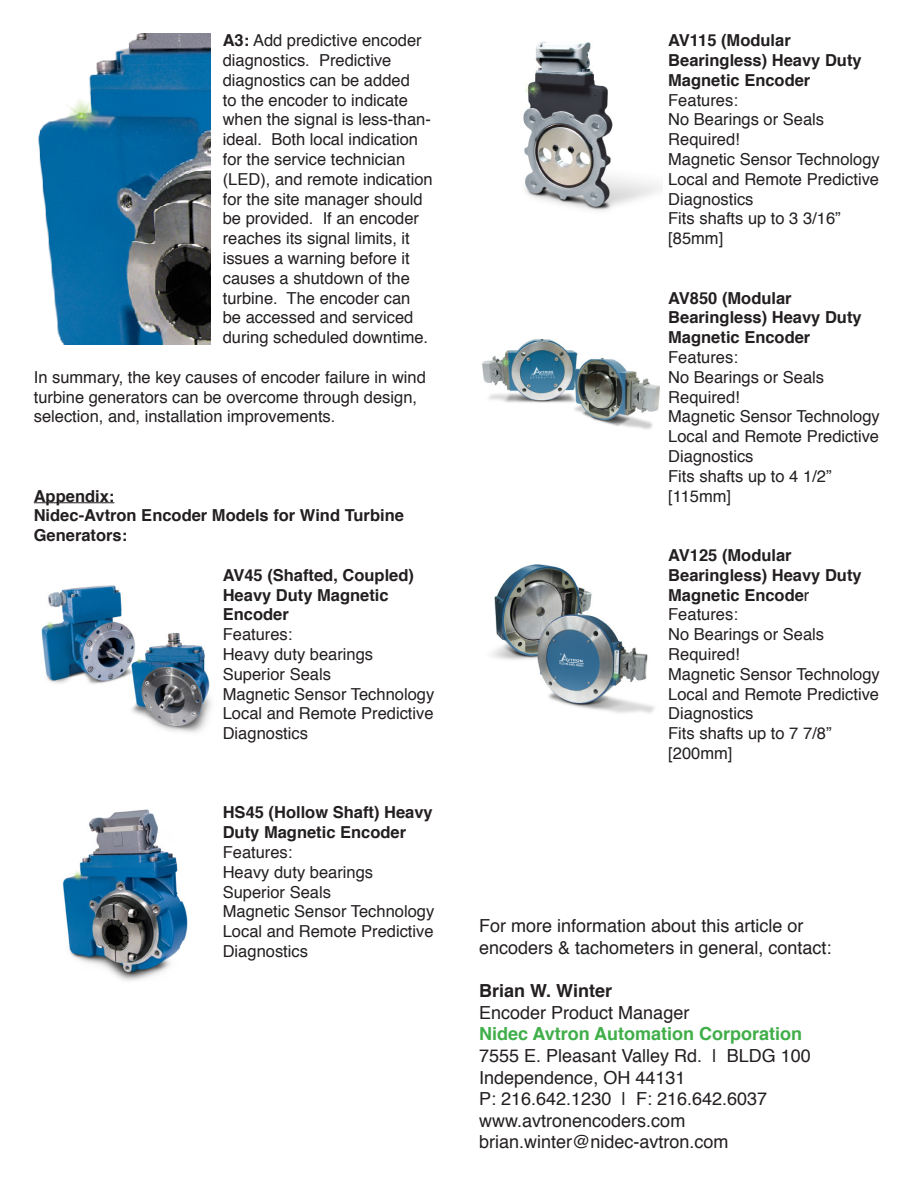
<style>
.page{position:relative;width:918px;height:1188px;background:#fff}
.page>*{position:absolute;margin:0;border:0;box-sizing:border-box;transform-origin:0 0}
.t1{font:18px "Helvetica";color:#231f20}
.t2{font:700 18px "Helvetica";color:#40ae49}
.t3{font:700 18px "Helvetica";color:#231f20}
.t4{font:16.5px/19.8px "Helvetica";color:#231f20}
.t5{font:700 16.5px/19.8px "Helvetica";color:#231f20}
.s1{font-weight:700}
.s2{font-weight:400}
</style>
<div class="page">
<hr style="left:34px;top:502px;width:80px;height:1px;background:#231f20">
<img style="left:38px;top:34px;width:173px;height:311px">
<img style="left:41px;top:585px;width:171px;height:148px">
<img style="left:62px;top:809px;width:126px;height:172px">
<img style="left:523px;top:41px;width:140px;height:170px">
<img style="left:491px;top:564px;width:164px;height:149px">
<img style="left:482px;top:339px;width:178px;height:91px">
<p class="t4" style="left:223px;top:31px;width:211px"><span class="s1">A3:</span> Add predictive encoder diagnostics. Predictive diagnostics can be added<br>to the encoder to indicate when the signal is less-than&shy;ideal. Both local indication for the service technician (LED), and remote indication for the site manager should be provided. If an encoder reaches its signal limits, it issues a warning before it causes a shutdown of the turbine. The encoder can be accessed and serviced during scheduled downtime.</p>
<p class="t4" style="left:34px;top:368px;width:394px">In summary, the key causes of encoder failure in wind turbine generators can be overcome through design, selection, and, installation improvements.</p>
<p class="t5" style="left:34px;top:486px;width:82px">Appendix:</p>
<p class="t5" style="left:34px;top:506px;width:372px">Nidec-Avtron Encoder Models for Wind Turbine<br>Generators:</p>
<p class="t5" style="left:223px;top:565px;width:193px">AV45 (Shafted, Coupled)<br>Heavy Duty Magnetic<br>Encoder</p>
<p class="t4" style="left:223px;top:625px;width:71px">Features:</p>
<p class="t4" style="left:223px;top:645px;width:152px">Heavy duty bearings</p>
<p class="t4" style="left:223px;top:665px;width:110px">Superior Seals</p>
<p class="t4" style="left:223px;top:684px;width:213px">Magnetic Sensor Technology</p>
<p class="t4" style="left:223px;top:704px;width:212px">Local and Remote Predictive<br>Diagnostics</p>
<p class="t5" style="left:223px;top:803px;width:211px">HS45 (Hollow Shaft) Heavy<br>Duty Magnetic Encoder</p>
<p class="t4" style="left:223px;top:843px;width:71px">Features:</p>
<p class="t4" style="left:223px;top:863px;width:152px">Heavy duty bearings</p>
<p class="t4" style="left:223px;top:882px;width:110px">Superior Seals</p>
<p class="t4" style="left:223px;top:902px;width:213px">Magnetic Sensor Technology</p>
<p class="t4" style="left:223px;top:922px;width:212px">Local and Remote Predictive<br>Diagnostics</p>
<p class="t5" style="left:668px;top:31px;width:195px">AV115 (Modular<br>Bearingless) Heavy Duty<br>Magnetic Encoder</p>
<p class="t4" style="left:668px;top:90px;width:71px">Features:</p>
<p class="t4" style="left:668px;top:110px;width:157px">No Bearings or Seals<br>Required!</p>
<p class="t4" style="left:668px;top:150px;width:213px">Magnetic Sensor Technology</p>
<p class="t4" style="left:668px;top:170px;width:212px">Local and Remote Predictive<br>Diagnostics</p>
<p class="t4" style="left:668px;top:209px;width:174px">Fits shafts up to 3 3/16” [85mm]</p>
<p class="t5" style="left:668px;top:288px;width:195px">AV850 (Modular<br>Bearingless) Heavy Duty<br>Magnetic Encoder</p>
<p class="t4" style="left:668px;top:348px;width:71px">Features:</p>
<p class="t4" style="left:668px;top:368px;width:157px">No Bearings or Seals<br>Required!</p>
<p class="t4" style="left:668px;top:407px;width:213px">Magnetic Sensor Technology</p>
<p class="t4" style="left:668px;top:427px;width:212px">Local and Remote Predictive<br>Diagnostics</p>
<p class="t4" style="left:668px;top:467px;width:165px">Fits shafts up to 4 1/2” [115mm]</p>
<p class="t5" style="left:668px;top:545px;width:195px">AV125 (Modular<br>Bearingless) Heavy Duty<br>Magnetic Encode<span class="s2">r</span></p>
<p class="t4" style="left:668px;top:605px;width:71px">Features:</p>
<p class="t4" style="left:668px;top:625px;width:157px">No Bearings or Seals<br>Required!</p>
<p class="t4" style="left:668px;top:665px;width:213px">Magnetic Sensor Technology</p>
<p class="t4" style="left:668px;top:684px;width:212px">Local and Remote Predictive<br>Diagnostics</p>
<p class="t4" style="left:668px;top:724px;width:165px">Fits shafts up to 7 7/8” [200mm]</p>
<p class="t1" style="left:479px;top:912px;width:326px">For more information about this article or</p>
<p class="t1" style="left:479px;top:934px;width:354px">encoders &amp; tachometers in general, contact:</p>
<p class="t3" style="left:479px;top:976px;width:134px">Brian W. Winter</p>
<p class="t1" style="left:479px;top:999px;width:212px">Encoder Product Manager</p>
<p class="t2" style="left:479px;top:1019px;width:324px">Nidec Avtron Automation Corporation</p>
<p class="t1" style="left:479px;top:1042px;width:333px">7555 E. Pleasant Valley Rd. | BLDG 100</p>
<p class="t1" style="left:479px;top:1063px;width:208px">Independence, OH 44131</p>
<p class="t1" style="left:479px;top:1085px;width:289px">P: 216.642.1230 | F: 216.642.6037</p>
<p class="t1" style="left:479px;top:1107px;width:208px">www.avtronencoders.com</p>
<p class="t1" style="left:479px;top:1128px;width:251px">brian.winter@nidec-avtron.com</p>
</div>
